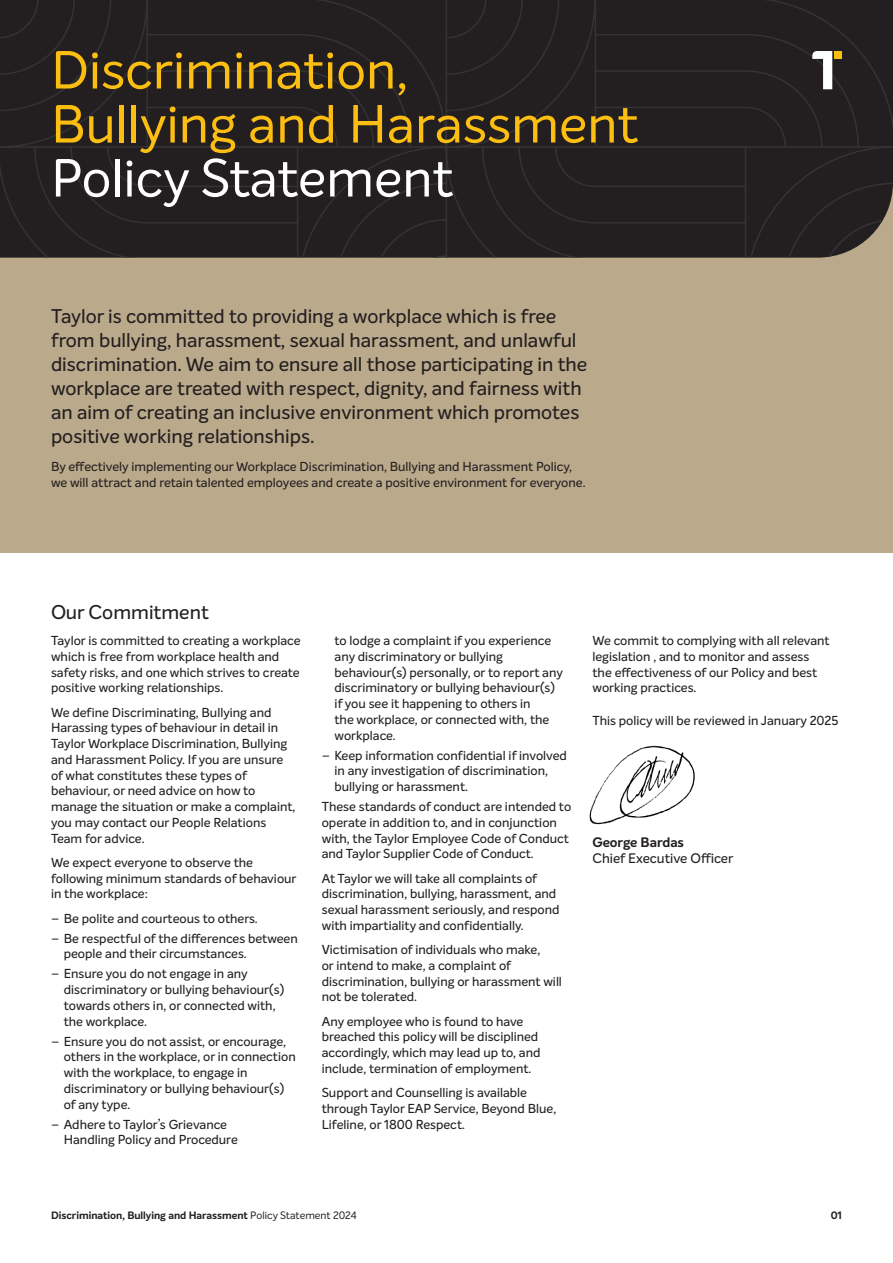
<style>
.page{position:relative;width:893px;height:1263px;background:#fff}
.page>*{position:absolute;margin:0;border:0;box-sizing:border-box;transform-origin:0 0}
.Policy_Title{font:52.5px/54px "Intelo";color:#fdbe12}
.Introduction_Copy{font:500 19.5px/24px "Intelo";color:#231f20}
.Large_Subtitles{font:500 19.5px "Intelo";color:#231f20}
.t1{font:500 13.5px/16.2px "Intelo";color:#231f20}
.Body_Copy{font:500 12.75px/15.8px "Intelo";color:#231f20}
.Policy_Review_Sub_Note{font:500 12.75px "Intelo";color:#231f20}
.t2{font:700 10.5px "Intelo";color:#231f20}
.s1{color:#fff}
.s2{font-weight:700}
.s3{font-weight:400}
</style>
<div class="page">
<div style="left:0;top:0;width:893px;height:553px;background:#bba98b"></div>
<div style="left:299px;top:0;width:295px;height:258px;background:#231f20"></div>
<div style="left:594px;top:0;width:299px;height:258px;background:#231f20"></div>
<div style="left:0;top:0;width:299px;height:258px;background:#231f20"></div>
<img style="left:589px;top:745px;width:106px;height:80px">
<svg style="left:812px;top:51px;width:20px;height:38px"></svg>
<div style="left:834px;top:51px;width:8px;height:8px;background:#fdbe12"></div>
<p class="Policy_Title" style="left:51px;top:43px;width:589px">Discrimination,<br>Bullying and Harassment<br><span class="s1">Policy Statement</span></p>
<p class="Introduction_Copy" style="left:51px;top:304px;width:538px">Taylor is committed to providing a workplace which is free from bullying, harassment, sexual harassment, and unlawful discrimination. We aim to ensure all those participating in the workplace are treated with respect, dignity, and fairness with an aim of creating an inclusive environment which promotes positive working relationships.</p>
<p class="Body_Copy" style="left:51px;top:459px;width:536px">By effectively implementing our Workplace Discrimination, Bullying and Harassment Policy, we will attract and retain talented employees and create a positive environment for everyone.</p>
<p class="Large_Subtitles" style="left:51px;top:600px;width:159px">Our Commitment</p>
<p class="Body_Copy" style="left:51px;top:633px;width:251px">Taylor is committed to creating a workplace which is free from workplace health and safety risks, and one which strives to create positive working relationships.</p>
<p class="Body_Copy" style="left:51px;top:704px;width:246px">We define Discriminating, Bullying and Harassing types of behaviour in detail in Taylor Workplace Discrimination, Bullying and Harassment Policy. If you are unsure of what constitutes these types of behaviour, or need advice on how to manage the situation or make a complaint, you may contact our People Relations Team for advice.</p>
<p class="Body_Copy" style="left:51px;top:854px;width:247px">We expect everyone to observe the following minimum standards of behaviour in the workplace:</p>
<p class="Body_Copy" style="left:51px;top:910px;width:208px">– Be polite and courteous to others.</p>
<p class="Body_Copy" style="left:64px;top:930px;width:236px;text-indent:-13px">– Be respectful of the differences between people and their circumstances.</p>
<p class="Body_Copy" style="left:64px;top:966px;width:222px;text-indent:-13px">– Ensure you do not engage in any discriminatory or bullying behaviour(s) towards others in, or connected with, the workplace.</p>
<p class="Body_Copy" style="left:64px;top:1033px;width:233px;text-indent:-13px">– Ensure you do not assist, or encourage, others in the workplace, or in connection with the workplace, to engage in discriminatory or bullying behaviour(s) of any type.</p>
<p class="Body_Copy" style="left:64px;top:1116px;width:176px;text-indent:-13px">– Adhere to Taylor’s Grievance<br>Handling Policy and Procedure</p>
<p class="Body_Copy" style="left:334px;top:633px;width:230px">to lodge a complaint if you experience any discriminatory or bullying behaviour(s) personally, or to report any discriminatory or bullying behaviour(s) if you see it happening to others in<br>the workplace, or connected with, the workplace.</p>
<p class="Body_Copy" style="left:334px;top:747px;width:234px;text-indent:-13px">– Keep information confidential if involved in any investigation of discrimination, bullying or harassment.</p>
<p class="Body_Copy" style="left:322px;top:799px;width:251px">These standards of conduct are intended to operate in addition to, and in conjunction with, the Taylor Employee Code of Conduct and Taylor Supplier Code of Conduct.</p>
<p class="Body_Copy" style="left:322px;top:870px;width:239px">At Taylor we will take all complaints of discrimination, bullying, harassment, and sexual harassment seriously, and respond with impartiality and confidentially.</p>
<p class="Body_Copy" style="left:322px;top:942px;width:242px">Victimisation of individuals who make,<br>or intend to make, a complaint of discrimination, bullying or harassment will not be tolerated.</p>
<p class="Body_Copy" style="left:322px;top:1013px;width:220px">Any employee who is found to have breached this policy will be disciplined accordingly, which may lead up to, and include, termination of employment.</p>
<p class="Body_Copy" style="left:322px;top:1085px;width:236px">Support and Counselling is available through Taylor EAP Service, Beyond Blue,<br>Lifeline, or 1800 Respect.</p>
<p class="Body_Copy" style="left:592px;top:633px;width:239px">We commit to complying with all relevant legislation , and to monitor and assess the effectiveness of our Policy and best working practices.</p>
<p class="Policy_Review_Sub_Note" style="left:592px;top:713px;width:247px">This policy will be reviewed in January 2025</p>
<p class="t1" style="left:592px;top:834px;width:142px"><span class="s2">George Bardas<br></span>Chief Executive Officer</p>
<p class="t2" style="left:51px;top:1209px;width:307px">Discrimination, Bullying and Harassment <span class="s3">Policy Statement 2024</span></p>
<p class="t2" style="left:831px;top:1209px;width:13px">01</p>
</div>
